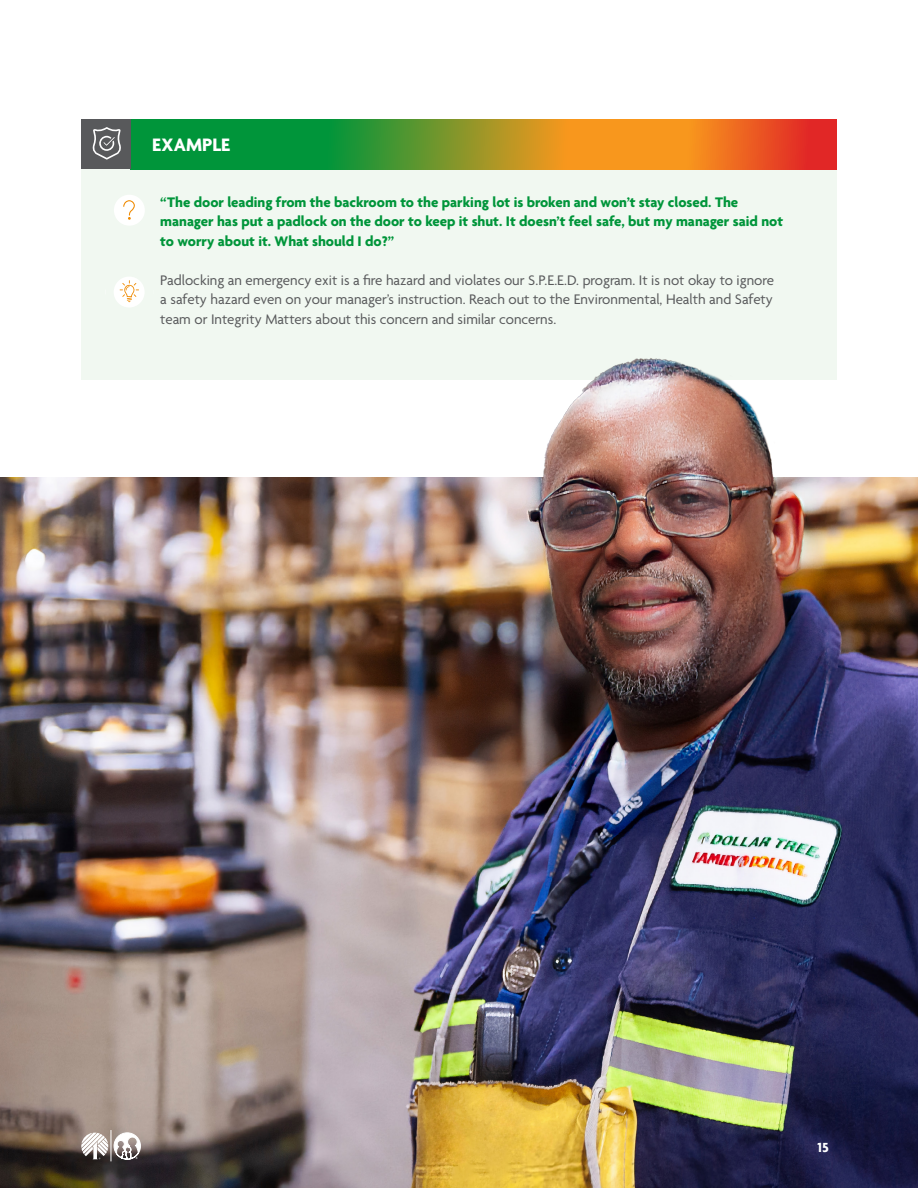
<style>
.page{position:relative;width:918px;height:1188px;background:#fff}
.page>*{position:absolute;margin:0;border:0;box-sizing:border-box;transform-origin:0 0}
.t1{font:700 19.5px "Agenda";color:#fff}
.t2{font:15px/19.5px "Agenda";color:#58595b;text-align:justify}
.t3{font:700 15px/19.5px "Agenda";color:#00953a}
.t4{font:700 14.25px "Agenda";color:#fff}
</style>
<div class="page">
<img style="left:0;top:890px;width:918px;height:298px">
<div style="left:81px;top:169px;width:756px;height:211px;background:#f1f8f1"></div>
<svg style="left:131px;top:120px;width:706px;height:49px;background:#85882b"></svg>
<div style="left:81px;top:120px;width:50px;height:49px;background:#58595b"></div>
<svg style="left:92px;top:127px;width:29px;height:33px"></svg>
<div style="left:114px;top:277px;width:31px;height:31px;background:#fff;border-radius:50%"></div>
<svg style="left:120px;top:280px;width:19px;height:22px"></svg>
<div style="left:114px;top:195px;width:31px;height:31px;background:#fff;border-radius:50%"></div>
<svg style="left:123px;top:200px;width:12px;height:20px"></svg>
<img style="left:0;top:358px;width:918px;height:532px">
<svg style="left:81px;top:1132px;width:60px;height:34px"></svg>
<hr style="left:111px;top:1130px;width:1px;height:31px;background:#fff">
<h1 class="t1" style="left:152px;top:134px;width:80px">EXAMPLE</h1>
<p class="t3" style="left:160px;top:193px;width:624px">“The door leading from the backroom to the parking lot is broken and won’t stay closed. The manager has put a padlock on the door to keep it shut. It doesn’t feel safe, but my manager said not to worry about it. What should I do?”</p>
<p class="t2" style="left:160px;top:271px;width:615px">Padlocking an emergency exit is a fire hazard and violates our S.P.E.E.D. program. It is not okay to ignore a safety hazard even on your manager’s instruction. Reach out to the Environmental, Health and Safety team or Integrity Matters about this concern and similar concerns.</p>
<p class="t4" style="left:818px;top:1140px;width:13px">15</p>
</div>
